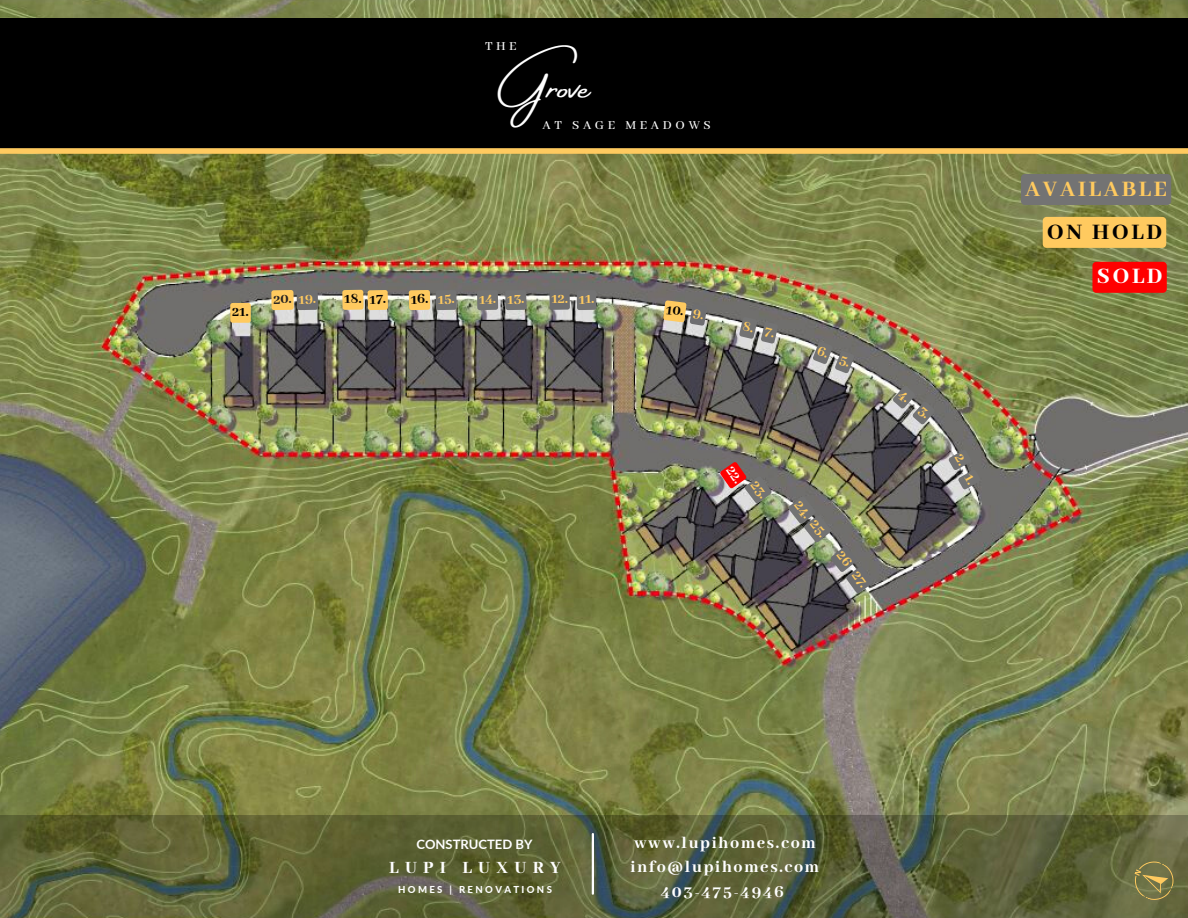
<style>
.page{position:relative;width:1188px;height:918px;background:#fff}
.page>*{position:absolute;margin:0;border:0;box-sizing:border-box;transform-origin:0 0}
.t1{font:40.05px "Amsterdam Four";color:#fff}
.t2{font:800 24px "Abhaya Libre";letter-spacing:.12em;color:#ffca5f}
.t3{font:800 24px "Abhaya Libre";letter-spacing:.12em;color:#000}
.t4{font:800 24px "Abhaya Libre";color:#fff}
.t5{font:800 18.75px "Abhaya Libre";letter-spacing:.345em;color:#fff}
.t6{font:800 18px/24.8px "Abhaya Libre";letter-spacing:.095em;color:#fff;text-align:center}
.t7{font:800 15px "Abhaya Libre";color:#000}
.t8{font:800 15px "Abhaya Libre";color:#ffca5f}
.t9{font:800 15px "Abhaya Libre";color:#232122}
.t10{font:500 13.65px "Abhaya Libre";letter-spacing:.27em;color:#fff}
.t11{font:700 13.05px "Lato";color:#fff}
.t12{font:800 9.6px "Lato";letter-spacing:.245em;color:#fff}
.s1{color:#ffca5f}
</style>
<div class="page">
<img style="left:0;top:0;width:1188px;height:815px">
<div style="left:0;top:18px;width:1188px;height:130px;background:#000"></div>
<svg style="left:0;top:815px;width:1188px;height:103px;background:#5b6139"></svg>
<hr style="left:592px;top:834px;width:2px;height:60px;background:#fff">
<svg style="left:577px;top:290px;width:20px;height:20px"></svg>
<svg style="left:549px;top:290px;width:21px;height:20px"></svg>
<svg style="left:505px;top:290px;width:22px;height:20px"></svg>
<svg style="left:477px;top:290px;width:21px;height:20px"></svg>
<svg style="left:436px;top:290px;width:21px;height:20px"></svg>
<svg style="left:409px;top:290px;width:21px;height:20px"></svg>
<svg style="left:342px;top:290px;width:46px;height:20px"></svg>
<svg style="left:271px;top:290px;width:47px;height:20px"></svg>
<svg style="left:230px;top:303px;width:21px;height:20px"></svg>
<div style="left:1021px;top:174px;width:150px;height:31px;background:#737373;border-radius:4px"></div>
<div style="left:1043px;top:217px;width:123px;height:31px;background:#ffca5f;border-radius:4px"></div>
<div style="left:1092px;top:262px;width:75px;height:31px;background:#f00"></div>
<svg style="left:1127px;top:854px;width:53px;height:52px;background:#787747"></svg>
<div style="left:0;top:148px;width:1188px;height:6px;background:#ffca5f"></div>
<svg style="left:948px;top:449px;width:33px;height:41px"></svg>
<svg style="left:892px;top:385px;width:44px;height:40px;background:#888886"></svg>
<svg style="left:812px;top:341px;width:43px;height:33px"></svg>
<svg style="left:739px;top:317px;width:40px;height:27px"></svg>
<img style="left:788px;top:495px;width:86px;height:99px">
<svg style="left:719px;top:461px;width:54px;height:43px;background:#996d6b"></svg>
<svg style="left:663px;top:300px;width:44px;height:26px"></svg>
<p class="t10" style="left:485px;top:38px;width:33px">THE</p>
<h1 class="t1" style="left:498px;top:64px;width:94px">Grove</h1>
<p class="t10" style="left:543px;top:118px;width:170px">AT SAGE MEADOWS</p>
<p class="t7" style="left:232px;top:304px;width:18px">21.</p>
<p class="t9" style="left:273px;top:291px;width:44px;rotate:-1deg">20. <span class="s1">19.</span></p>
<p class="t7" style="left:344px;top:291px;width:43px;rotate:-1deg">18. 17.</p>
<p class="t7" style="left:411px;top:291px;width:45px;rotate:-1deg">16. <span class="s1">15.</span></p>
<p class="t8" style="left:479px;top:291px;width:47px;rotate:-1deg">14. 13.</p>
<p class="t8" style="left:551px;top:291px;width:45px;rotate:-1deg">12. 11.</p>
<h2 class="t2" style="left:1025px;top:176px;width:143px">AVAILABLE</h2>
<h2 class="t3" style="left:1047px;top:218px;width:117px">ON HOLD</h2>
<h2 class="t4" style="left:1097px;top:263px;width:67px">SOLD</h2>
<p class="t11" style="left:417px;top:837px;width:117px">CONSTRUCTED BY</p>
<p class="t5" style="left:389px;top:857px;width:173px">LUPI LUXURY</p>
<p class="t12" style="left:398px;top:883px;width:155px">HOMES | RENOVATIONS</p>
<p class="t6" style="left:631px;top:831px;width:190px">www.lupihomes.com info@lupihomes.com<br>403-475-4946</p>
</div>
